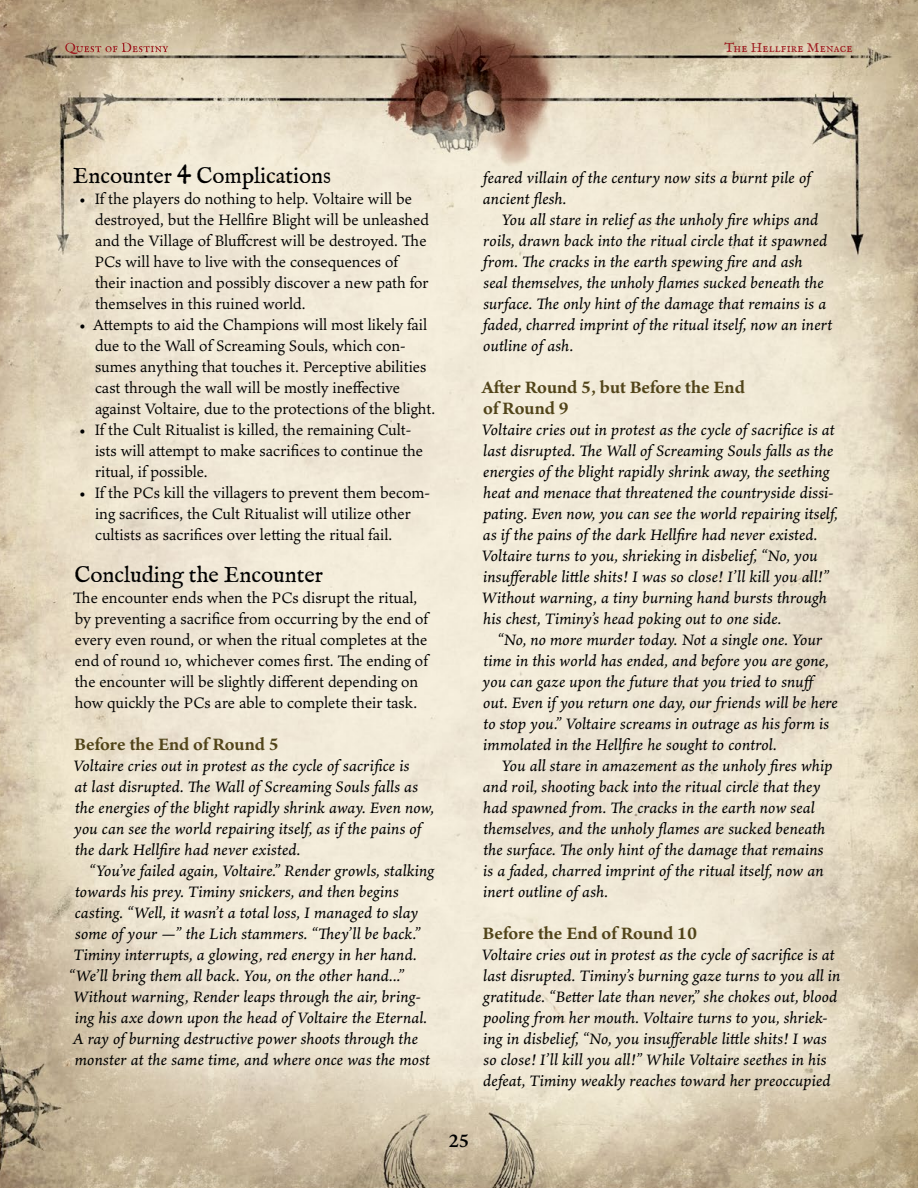
<style>
.page{position:relative;width:918px;height:1188px;background:#fff}
.page>*{position:absolute;margin:0;border:0;box-sizing:border-box;transform-origin:0 0}
.Header_2{font:22.5px "IM FELL English PRO Roman";color:#000}
.t1{font:600 19.5px "Ten Oldstyle";color:#000}
.Header_3{font:700 18px/21px "Ten Oldstyle";color:#514419}
.Read_Aloud_Indent{font:italic 500 16.5px/21px "Ten Oldstyle";letter-spacing:.01em;color:#000}
.Read_Aloud_No_Indent{font:italic 500 16.5px/21px "Ten Oldstyle";letter-spacing:.01em;color:#000}
.Text__No_Indent{font:16.5px/21px "Ten Oldstyle";color:#000}
.t2{font:13.5px "IM FELL English PRO Roman";letter-spacing:.01em;color:#9d1b20}
</style>
<div class="page">
<img style="left:0;top:0;width:918px;height:1188px">
<svg style="left:65px;top:43px;width:103px;height:11px"></svg>
<p class="t2" style="left:724px;top:40px;width:130px">The Hellfire Menace</p>
<p class="Header_2" style="left:73px;top:163px;width:260px">Encounter <sup>4</sup> Complications</p>
<p class="Text__No_Indent" style="left:94px;top:188px;width:336px;text-indent:-15px">• If the players do nothing to help. Voltaire will be destroyed, but the Hellfire Blight will be unleashed and the Village of Bluffcrest will be destroyed. The PCs will have to live with the consequences of their inaction and possibly discover a new path for themselves in this ruined world.</p>
<p class="Text__No_Indent" style="left:95px;top:314px;width:342px;text-indent:-16px">• Attempts to aid the Champions will most likely fail due to the Wall of Screaming Souls, which con&shy;sumes anything that touches it. Perceptive abilities cast through the wall will be mostly ineffective against Voltaire, due to the protections of the blight.</p>
<p class="Text__No_Indent" style="left:95px;top:419px;width:330px;text-indent:-16px">• If the Cult Ritualist is killed, the remaining Cult&shy;ists will attempt to make sacrifices to continue the ritual, if possible.</p>
<p class="Text__No_Indent" style="left:95px;top:482px;width:337px;text-indent:-16px">• If the PCs kill the villagers to prevent them becom&shy;ing sacrifices, the Cult Ritualist will utilize other cultists as sacrifices over letting the ritual fail.</p>
<p class="Header_2" style="left:74px;top:562px;width:250px">Concluding the Encounter</p>
<p class="Text__No_Indent" style="left:73px;top:587px;width:357px">The encounter ends when the PCs disrupt the ritual, by preventing a sacrifice from occurring by the end of every even round, or when the ritual completes at the end of round 10, whichever comes first. The ending of the encounter will be slightly different depending on how quickly the PCs are able to complete their task.</p>
<p class="Header_3" style="left:74px;top:733px;width:206px">Before the End of Round 5</p>
<p class="Read_Aloud_No_Indent" style="left:73px;top:755px;width:362px">Voltaire cries out in protest as the cycle of sacrifice is<br>at last disrupted. The Wall of Screaming Souls falls as the energies of the blight rapidly shrink away. Even now, you can see the world repairing itself, as if the pains of the dark Hellfire had never existed.</p>
<p class="Read_Aloud_Indent" style="left:89px;top:860px;width:347px">“You’ve failed again, Voltaire.” Render growls, stalking</p>
<p class="Read_Aloud_Indent" style="left:75px;top:881px;width:325px">towards his prey. Timiny snickers, and then begins</p>
<p class="Read_Aloud_Indent" style="left:75px;top:902px;width:345px">casting. “Well, it wasn’t a total loss, I managed to slay</p>
<p class="Read_Aloud_Indent" style="left:75px;top:923px;width:347px">some of your —” the Lich stammers. “They’ll be back.”</p>
<p class="Read_Aloud_Indent" style="left:74px;top:944px;width:345px">Timiny interrupts, a glowing, red energy in her hand.</p>
<p class="Read_Aloud_Indent" style="left:69px;top:965px;width:337px">“We’ll bring them all back. You, on the other hand...”</p>
<p class="Read_Aloud_Indent" style="left:74px;top:986px;width:349px">Without warning, Render leaps through the air, bring-</p>
<p class="Read_Aloud_Indent" style="left:75px;top:1007px;width:354px">ing his axe down upon the head of Voltaire the Eternal.</p>
<p class="Read_Aloud_Indent" style="left:73px;top:1028px;width:346px">A ray of burning destructive power shoots through the</p>
<p class="Read_Aloud_Indent" style="left:75px;top:1049px;width:357px">monster at the same time, and where once was the most</p>
<p class="Read_Aloud_Indent" style="left:483px;top:167px;width:330px">feared villain of the century now sits a burnt pile of ancient flesh.</p>
<p class="Read_Aloud_Indent" style="left:483px;top:209px;width:351px;text-indent:19px">You all stare in relief as the unholy fire whips and roils, drawn back into the ritual circle that it spawned from. The cracks in the earth spewing fire and ash<br>seal themselves, the unholy flames sucked beneath the surface. The only hint of the damage that remains is a faded, charred imprint of the ritual itself, now an inert outline of ash.</p>
<p class="Header_3" style="left:482px;top:376px;width:265px">After Round 5, but Before the End of Round 9</p>
<p class="Read_Aloud_No_Indent" style="left:482px;top:419px;width:358px">Voltaire cries out in protest as the cycle of sacrifice is at last disrupted. The Wall of Screaming Souls falls as the energies of the blight rapidly shrink away, the seething heat and menace that threatened the countryside dissi&shy;pating. Even now, you can see the world repairing itself, as if the pains of the dark Hellfire had never existed.<br>Voltaire turns to you, shrieking in disbelief, “No, you insufferable little shits! I was so close! I’ll kill you all!” Without warning, a tiny burning hand bursts through his chest, Timiny’s head poking out to one side.</p>
<p class="Read_Aloud_Indent" style="left:483px;top:629px;width:357px;text-indent:15px">“No, no more murder today. Not a single one. Your time in this world has ended, and before you are gone, you can gaze upon the future that you tried to snuff out. Even if you return one day, our friends will be here to stop you.” Voltaire screams in outrage as his form is immolated in the Hellfire he sought to control.</p>
<p class="Read_Aloud_Indent" style="left:483px;top:755px;width:351px;text-indent:19px">You all stare in amazement as the unholy fires whip and roil, shooting back into the ritual circle that they had spawned from. The cracks in the earth now seal themselves, and the unholy flames are sucked beneath the surface. The only hint of the damage that remains is a faded, charred imprint of the ritual itself, now an inert outline of ash.</p>
<p class="Header_3" style="left:483px;top:922px;width:216px">Before the End of Round 10</p>
<p class="Read_Aloud_No_Indent" style="left:482px;top:944px;width:360px">Voltaire cries out in protest as the cycle of sacrifice is at last disrupted. Timiny’s burning gaze turns to you all in gratitude. “Better late than never,” she chokes out, blood pooling from her mouth. Voltaire turns to you, shriek&shy;ing in disbelief, “No, you insufferable little shits! I was so close! I’ll kill you all!” While Voltaire seethes in his defeat, Timiny weakly reaches toward her preoccupied</p>
<p class="t1" style="left:449px;top:1127px;width:22px">25</p>
</div>
